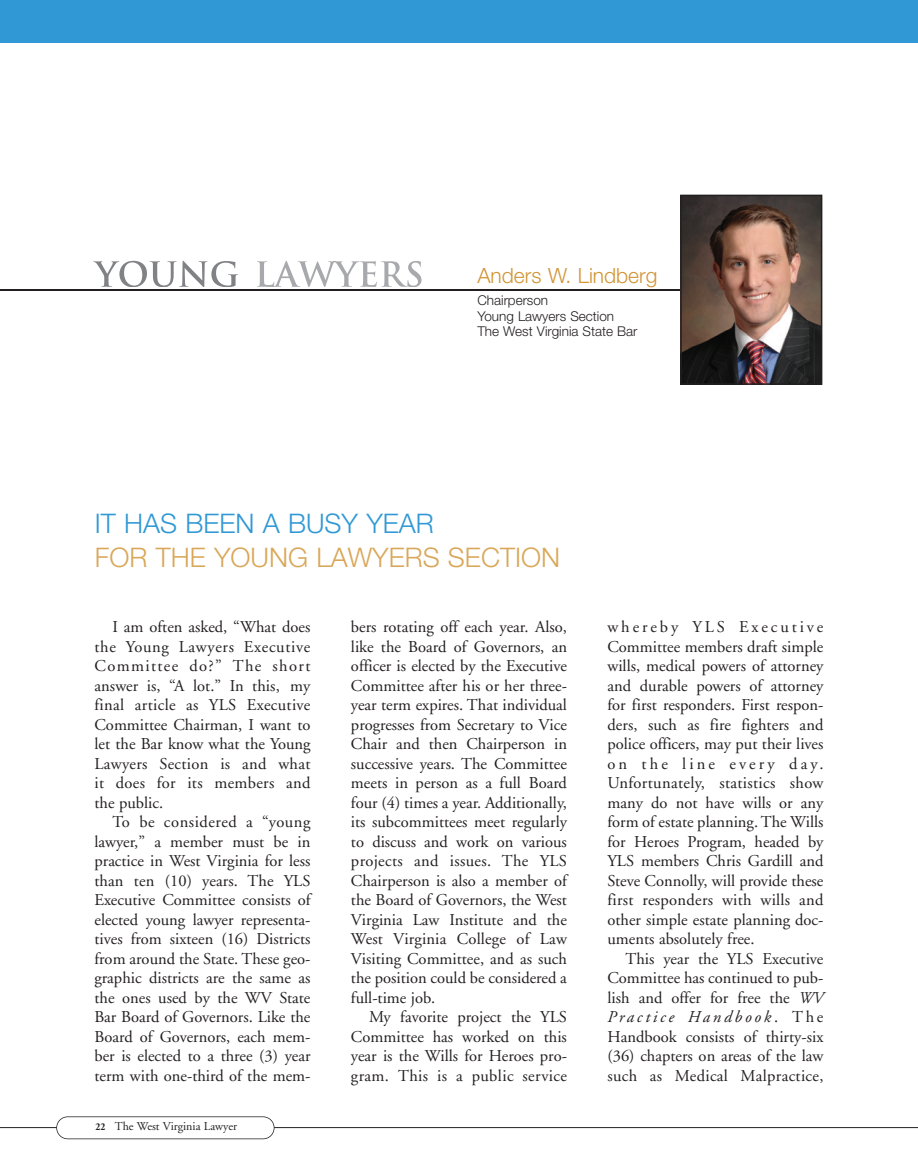
<style>
.page{position:relative;width:918px;height:1175px;background:#fff}
.page>*{position:absolute;margin:0;border:0;box-sizing:border-box;transform-origin:0 0}
.t1{font:300 27px/34.5px "Helvetica Neue";color:#d9a759}
.t2{font:300 21px "Helvetica Neue";color:#d19536}
.t3{font:16.5px "Adobe Garamond";color:#231f20}
.t4{font:16.5px "Adobe Garamond";letter-spacing:.02em;color:#231f20}
.t5{font:16.5px "Adobe Garamond";letter-spacing:.025em;color:#231f20}
.t6{font:16.5px "Adobe Garamond";letter-spacing:.045em;color:#231f20}
.t7{font:16.5px "Adobe Garamond";letter-spacing:.085em;color:#231f20}
.t8{font:16.5px "Adobe Garamond";letter-spacing:.035em;color:#231f20}
.t9{font:italic 16.5px "Adobe Garamond";letter-spacing:.17em;color:#231f20}
.t10{font:16.5px "Adobe Garamond";letter-spacing:.18em;color:#231f20}
.t11{font:16.5px "Adobe Garamond";letter-spacing:.185em;color:#231f20}
.t12{font:300 13.5px/15.8px "Helvetica Neue";color:#231f20}
.t13{font:12px "Adobe Garamond";color:#231f20}
.s1{color:#3098d4}
.s2{font-weight:700;font-size:10.5px}
.s3{font-style:italic}
.s4{font-style:normal}
</style>
<div class="page">
<hr style="left:0;top:1127px;width:918px;height:1px;background:#231f20">
<div style="left:57px;top:1116px;width:217px;height:22px;background:#fff;border-radius:11px"></div>
<div style="left:56px;top:1116px;width:219px;height:23px;border:2px solid #231f20;border-radius:11px"></div>
<hr style="left:0;top:289px;width:821px;height:2px;background:#231f20">
<svg style="left:93px;top:261px;width:145px;height:26px"></svg>
<svg style="left:257px;top:261px;width:102px;height:26px"></svg>
<img style="left:683px;top:198px;width:136px;height:184px">
<div style="left:680px;top:195px;width:142px;height:190px;border:2px solid #231f20"></div>
<div style="left:0;top:0;width:918px;height:43px;background:#3098d4"></div>
<p class="t2" style="left:477px;top:262px;width:182px">Anders W. Lindberg</p>
<p class="t12" style="left:477px;top:292px;width:162px">Chairperson<br>Young Lawyers Section<br>The West Virginia State Bar</p>
<p class="t1" style="left:95px;top:505px;width:467px"><span class="s1">IT HAS BEEN A BUSY YEAR<br></span>FOR THE YOUNG LAWYERS SECTION</p>
<p class="t3" style="left:113px;top:620px;width:199px">I am often asked, “What does</p>
<p class="t6" style="left:95px;top:640px;width:218px">the Young Lawyers Executive</p>
<p class="t7" style="left:95px;top:659px;width:218px">Committee do?” The short</p>
<p class="t3" style="left:95px;top:679px;width:217px">answer is, “A lot.” In this, my</p>
<p class="t4" style="left:95px;top:698px;width:218px">final article as YLS Executive</p>
<p class="t3" style="left:95px;top:718px;width:218px">Committee Chairman, I want to</p>
<p class="t3" style="left:95px;top:737px;width:218px">let the Bar know what the Young</p>
<p class="t4" style="left:95px;top:757px;width:218px">Lawyers Section is and what</p>
<p class="t4" style="left:95px;top:776px;width:218px">it does for its members and</p>
<p class="t3" style="left:94px;top:796px;width:70px">the public.</p>
<p class="t8" style="left:113px;top:815px;width:199px">To be considered a “young</p>
<p class="t3" style="left:94px;top:835px;width:218px">lawyer,” a member must be in</p>
<p class="t3" style="left:94px;top:854px;width:218px">practice in West Virginia for less</p>
<p class="t3" style="left:94px;top:874px;width:218px">than ten (10) years. The YLS</p>
<p class="t3" style="left:94px;top:893px;width:218px">Executive Committee consists of</p>
<p class="t3" style="left:94px;top:913px;width:218px">elected young lawyer representa-</p>
<p class="t3" style="left:94px;top:932px;width:217px">tives from sixteen (16) Districts</p>
<p class="t3" style="left:94px;top:952px;width:218px">from around the State. These geo-</p>
<p class="t3" style="left:94px;top:971px;width:218px">graphic districts are the same as</p>
<p class="t3" style="left:94px;top:991px;width:218px">the ones used by the WV State</p>
<p class="t3" style="left:94px;top:1010px;width:218px">Bar Board of Governors. Like the</p>
<p class="t3" style="left:94px;top:1030px;width:218px">Board of Governors, each mem-</p>
<p class="t3" style="left:94px;top:1049px;width:218px">ber is elected to a three (3) year</p>
<p class="t3" style="left:94px;top:1069px;width:218px">term with one-third of the mem-</p>
<p class="t13" style="left:96px;top:1121px;width:143px"><span class="s2">22</span> The West Virginia Lawyer</p>
<p class="t3" style="left:351px;top:620px;width:217px">bers rotating off each year. Also,</p>
<p class="t3" style="left:351px;top:640px;width:218px">like the Board of Governors, an</p>
<p class="t3" style="left:351px;top:659px;width:218px">officer is elected by the Executive</p>
<p class="t3" style="left:351px;top:679px;width:218px">Committee after his or her three-</p>
<p class="t3" style="left:351px;top:698px;width:218px">year term expires. That individual</p>
<p class="t3" style="left:351px;top:718px;width:218px">progresses from Secretary to Vice</p>
<p class="t3" style="left:351px;top:737px;width:218px">Chair and then Chairperson in</p>
<p class="t3" style="left:351px;top:757px;width:218px">successive years. The Committee</p>
<p class="t3" style="left:351px;top:776px;width:218px">meets in person as a full Board</p>
<p class="t3" style="left:351px;top:796px;width:218px">four (4) times a year. Additionally,</p>
<p class="t3" style="left:351px;top:815px;width:218px">its subcommittees meet regularly</p>
<p class="t3" style="left:351px;top:835px;width:217px">to discuss and work on various</p>
<p class="t4" style="left:351px;top:854px;width:218px">projects and issues. The YLS</p>
<p class="t3" style="left:351px;top:874px;width:218px">Chairperson is also a member of</p>
<p class="t3" style="left:351px;top:893px;width:217px">the Board of Governors, the West</p>
<p class="t3" style="left:351px;top:913px;width:217px">Virginia Law Institute and the</p>
<p class="t3" style="left:351px;top:932px;width:218px">West Virginia College of Law</p>
<p class="t3" style="left:351px;top:951px;width:218px">Visiting Committee, and as such</p>
<p class="t3" style="left:351px;top:971px;width:218px">the position could be considered a</p>
<p class="t3" style="left:351px;top:990px;width:86px">full-time job.</p>
<p class="t3" style="left:369px;top:1010px;width:199px">My favorite project the YLS</p>
<p class="t3" style="left:351px;top:1029px;width:218px">Committee has worked on this</p>
<p class="t3" style="left:351px;top:1049px;width:218px">year is the Wills for Heroes pro-</p>
<p class="t5" style="left:351px;top:1068px;width:218px">gram. This is a public service</p>
<p class="t10" style="left:608px;top:620px;width:218px">whereby YLS Executive</p>
<p class="t3" style="left:607px;top:640px;width:218px">Committee members draft simple</p>
<p class="t3" style="left:607px;top:659px;width:218px">wills, medical powers of attorney</p>
<p class="t3" style="left:608px;top:679px;width:218px">and durable powers of attorney</p>
<p class="t3" style="left:608px;top:698px;width:218px">for first responders. First respon-</p>
<p class="t3" style="left:608px;top:718px;width:217px">ders, such as fire fighters and</p>
<p class="t3" style="left:608px;top:737px;width:218px">police officers, may put their lives</p>
<p class="t11" style="left:608px;top:757px;width:218px">on the line every day.</p>
<p class="t4" style="left:607px;top:776px;width:218px">Unfortunately, statistics show</p>
<p class="t3" style="left:607px;top:796px;width:218px">many do not have wills or any</p>
<p class="t3" style="left:607px;top:815px;width:218px">form of estate planning. The Wills</p>
<p class="t3" style="left:608px;top:835px;width:218px">for Heroes Program, headed by</p>
<p class="t3" style="left:608px;top:854px;width:218px">YLS members Chris Gardill and</p>
<p class="t3" style="left:608px;top:874px;width:217px">Steve Connolly, will provide these</p>
<p class="t4" style="left:608px;top:893px;width:218px">first responders with wills and</p>
<p class="t3" style="left:608px;top:913px;width:218px">other simple estate planning doc-</p>
<p class="t3" style="left:608px;top:932px;width:149px">uments absolutely free.</p>
<p class="t3" style="left:626px;top:952px;width:199px">This year the YLS Executive</p>
<p class="t3" style="left:608px;top:971px;width:218px">Committee has continued to pub-</p>
<p class="t3" style="left:608px;top:991px;width:218px">lish and offer for free the <span class="s3">WV</span></p>
<p class="t9" style="left:608px;top:1010px;width:218px">Practice Handbook<span class="s4">. The</span></p>
<p class="t3" style="left:608px;top:1030px;width:218px">Handbook consists of thirty-six</p>
<p class="t3" style="left:608px;top:1049px;width:218px">(36) chapters on areas of the law</p>
<p class="t4" style="left:608px;top:1069px;width:218px">such as Medical Malpractice,</p>
</div>
